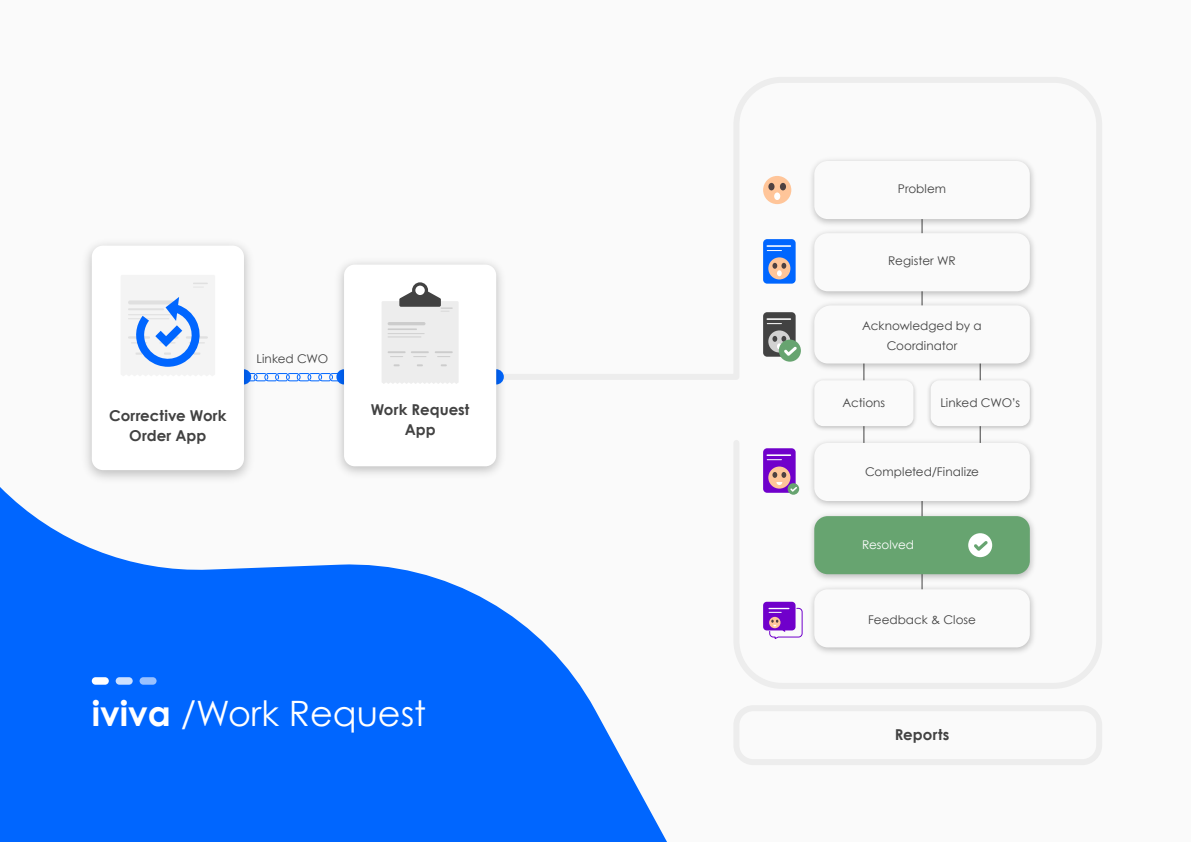
<style>
.page{position:relative;width:1191px;height:842px;background:#fafafa}
.page>*{position:absolute;margin:0;border:0;box-sizing:border-box;transform-origin:0 0}
.t1{font:35px "Century Gothic";color:#fff}
.t2{font:700 15px/20px "Century Gothic";letter-spacing:.005em;color:#424242;text-align:center}
.t3{font:12px/20px "Century Gothic";color:#424242;text-align:center}
.t4{font:12px "Century Gothic";color:#fff}
.s1{font-weight:700}
</style>
<div class="page">
<svg style="left:0;top:487px;width:667px;height:355px;fill:#06f"></svg>
<div style="left:733px;top:77px;width:369px;height:612px;border:6px solid #ededed;border-radius:45px"></div>
<svg style="left:259px;top:373px;width:71px;height:9px"></svg>
<div style="left:733px;top:705px;width:369px;height:60px;border:6px solid #ededed;border-radius:17px"></div>
<img style="left:77px;top:243px;width:182px;height:245px">
<div style="left:92px;top:246px;width:152px;height:224px;background:#fff;border-radius:11px"></div>
<img style="left:330px;top:262px;width:180px;height:212px">
<div style="left:344px;top:265px;width:152px;height:201px;background:#fff;border-radius:11px"></div>
<hr style="left:863px;top:360px;width:1px;height:91px;background:#424242">
<hr style="left:980px;top:360px;width:1px;height:91px;background:#424242">
<img style="left:812px;top:375px;width:104px;height:59px">
<div style="left:814px;top:380px;width:99px;height:46px;background:#fafafa;border-radius:9px"></div>
<img style="left:928px;top:375px;width:105px;height:59px">
<div style="left:930px;top:380px;width:99px;height:46px;background:#fafafa;border-radius:9px"></div>
<img style="left:811px;top:159px;width:223px;height:67px">
<div style="left:814px;top:161px;width:215px;height:58px;background:#fafafa;border-radius:13px"></div>
<img style="left:811px;top:226px;width:223px;height:72px">
<div style="left:814px;top:233px;width:215px;height:58px;background:#fafafa;border-radius:13px"></div>
<img style="left:811px;top:435px;width:223px;height:74px">
<div style="left:814px;top:443px;width:215px;height:58px;background:#fafafa;border-radius:13px"></div>
<img style="left:811px;top:509px;width:223px;height:73px">
<div style="left:814px;top:516px;width:215px;height:58px;background:#67a470;border-radius:13px"></div>
<img style="left:811px;top:582px;width:223px;height:71px">
<div style="left:814px;top:589px;width:215px;height:58px;background:#fafafa;border-radius:13px"></div>
<img style="left:811px;top:298px;width:223px;height:76px">
<svg style="left:814px;top:305px;width:215px;height:58px"></svg>
<div style="left:763px;top:176px;width:28px;height:28px;background:#ffc599;border-radius:50%"></div>
<div style="left:768px;top:183px;width:6px;height:7px;background:#4f4141;border-radius:50%"></div>
<div style="left:780px;top:183px;width:6px;height:7px;background:#4f4141;border-radius:50%"></div>
<div style="left:774px;top:192px;width:6px;height:8px;background:#fff;border-radius:50%"></div>
<div style="left:763px;top:239px;width:32px;height:45px;background:#06f;border-radius:4px"></div>
<svg style="left:768px;top:257px;width:22px;height:22px"></svg>
<svg style="left:772px;top:263px;width:14px;height:13px"></svg>
<hr style="left:767px;top:245px;width:23px;height:2px;background:#fff">
<svg style="left:767px;top:250px;width:14px;height:1px"></svg>
<svg style="left:763px;top:602px;width:40px;height:37px"></svg>
<div style="left:763px;top:312px;width:32px;height:45px;background:#424242;border-radius:4px"></div>
<svg style="left:768px;top:330px;width:22px;height:22px"></svg>
<hr style="left:767px;top:318px;width:23px;height:2px;background:#fff">
<svg style="left:767px;top:323px;width:14px;height:1px"></svg>
<div style="left:779px;top:340px;width:22px;height:22px;background:#67a470;border-radius:50%"></div>
<svg style="left:772px;top:336px;width:25px;height:20px"></svg>
<div style="left:763px;top:448px;width:32px;height:45px;background:#7000cb;border-radius:4px"></div>
<svg style="left:768px;top:466px;width:22px;height:23px"></svg>
<hr style="left:767px;top:454px;width:23px;height:2px;background:#fff">
<svg style="left:767px;top:459px;width:14px;height:1px"></svg>
<svg style="left:787px;top:483px;width:12px;height:12px"></svg>
<svg style="left:772px;top:472px;width:25px;height:20px"></svg>
<div style="left:968px;top:533px;width:24px;height:24px;background:#fff;border-radius:50%"></div>
<svg style="left:974px;top:541px;width:13px;height:10px"></svg>
<svg style="left:382px;top:282px;width:76px;height:102px"></svg>
<svg style="left:121px;top:275px;width:94px;height:101px"></svg>
<div style="left:92px;top:677px;width:17px;height:8px;background:#fff;border-radius:4px"></div>
<div style="left:116px;top:677px;width:17px;height:8px;background:#cce0ff;border-radius:4px"></div>
<div style="left:140px;top:677px;width:17px;height:8px;background:#99c1ff;border-radius:4px"></div>
<p class="t3" style="left:256px;top:348px;width:73px">Linked CWO</p>
<p class="t2" style="left:109px;top:405px;width:119px">Corrective Work<br>Order App</p>
<p class="t2" style="left:371px;top:399px;width:100px">Work Request<br>App</p>
<h1 class="t1" style="left:92px;top:692px;width:336px"><span class="s1">iviva</span> /Work Request</h1>
<p class="t3" style="left:898px;top:179px;width:50px">Problem</p>
<p class="t3" style="left:888px;top:251px;width:69px">Register WR</p>
<p class="t3" style="left:862px;top:315px;width:121px">Acknowledged by a<br>Coordinator</p>
<p class="t3" style="left:842px;top:392px;width:44px">Actions</p>
<p class="t3" style="left:940px;top:392px;width:81px">Linked CWO’s</p>
<p class="t3" style="left:865px;top:462px;width:115px">Completed/Finalize</p>
<p class="t4" style="left:862px;top:538px;width:54px">Resolved</p>
<p class="t3" style="left:868px;top:609px;width:109px">Feedback &amp; Close</p>
<p class="t2" style="left:894px;top:724px;width:56px">Reports</p>
</div>
